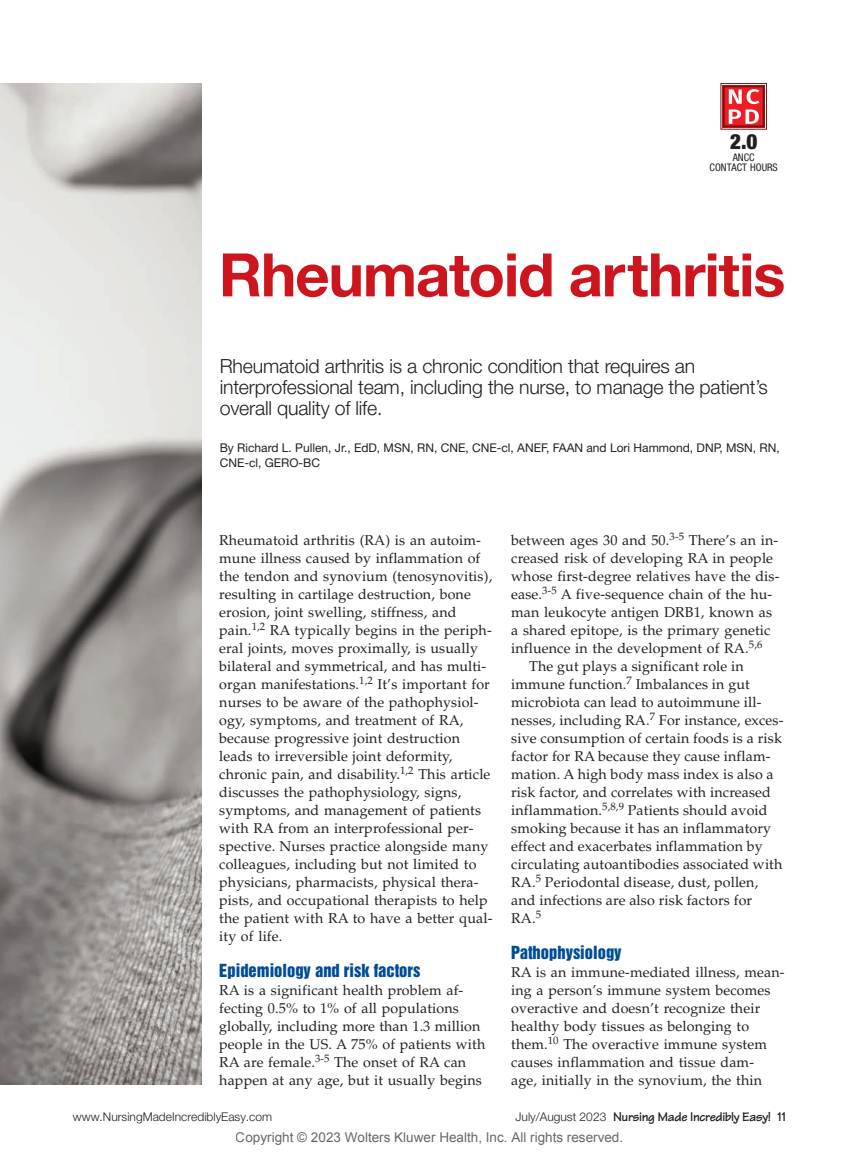
<style>
.page{position:relative;width:859px;height:1156px;background:#fff}
.page>*{position:absolute;margin:0;border:0;box-sizing:border-box;transform-origin:0 0}
.t1{font:700 60px "Helvetica Neue";letter-spacing:-.02em;color:#cd151d}
.t2{font:900 condensed 21px "Helvetica Neue";color:#231f20}
.t3{font:300 19.5px/21px "Helvetica Neue";letter-spacing:-.01em;color:#231f20}
.t4{font:16.5px "Helvetica Inserat Cyr Upright";color:#014d95}
.t5{font:14.25px/18px "Palatino LT Std";letter-spacing:.01em;color:#231f20}
.t6{font:13.5px "Arial";color:rgb(0 0 0/.6)}
.t7{font:700 13.5px "Tekton";letter-spacing:-.03em;color:#231f20}
.t8{font:12px/15px "Helvetica Neue";color:#231f20}
.t9{font:300 12px "Helvetica Neue";color:#231f20}
.t10{font:condensed 10.5px/10.5px "Helvetica Neue";color:#231f20;text-align:center}
.s1{font-family:"Helvetica Neue";font-weight:300;font-size:12px}
</style>
<div class="page">
<img style="left:0;top:83px;width:202px;height:1002px">
<svg style="left:720px;top:83px;width:47px;height:46px"></svg>
<h2 class="t2" style="left:730px;top:134px;width:29px">2.0</h2>
<p class="t10" style="left:709px;top:153px;width:70px">ANCC<br>CONTACT HOURS</p>
<h1 class="t1" style="left:219px;top:253px;width:568px">Rheumatoid arthritis</h1>
<h3 class="t3" style="left:220px;top:357px;width:549px">Rheumatoid arthritis is a chronic condition that requires an interprofessional team, including the nurse, to manage the patient’s overall quality of life.</h3>
<p class="t8" style="left:220px;top:441px;width:561px">By Richard L. Pullen, Jr., EdD, MSN, RN, CNE, CNE-cl, ANEF, FAAN and Lori Hammond, DNP, MSN, RN,<br>CNE-cl, GERO-BC</p>
<p class="t5" style="left:219px;top:533px;width:275px">Rheumatoid arthritis (RA) is an autoim&shy;mune illness caused by inflammation of the tendon and synovium (tenosynovitis), resulting in cartilage destruction, bone erosion, joint swelling, stiffness, and pain.<sup>1,2</sup> RA typically begins in the periph&shy;eral joints, moves proximally, is usually bilateral and symmetrical, and has multi&shy;organ manifestations.<sup>1,2</sup> It’s important for nurses to be aware of the pathophysiol&shy;ogy, symptoms, and treatment of RA, because progressive joint destruction leads to irreversible joint deformity, chronic pain, and disability.<sup>1,2</sup> This article discusses the pathophysiology, signs, symptoms, and management of patients with RA from an interprofessional per&shy;spective. Nurses practice alongside many colleagues, including but not limited to physicians, pharmacists, physical thera&shy;pists, and occupational therapists to help the patient with RA to have a better qual&shy;ity of life.</p>
<p class="t4" style="left:219px;top:963px;width:203px">Epidemiology and risk factors</p>
<p class="t5" style="left:219px;top:983px;width:267px">RA is a significant health problem af&shy;fecting 0.5% to 1% of all populations globally, including more than 1.3 million people in the US. A 75% of patients with RA are female.<sup>3-5</sup> The onset of RA can happen at any age, but it usually begins</p>
<p class="t5" style="left:511px;top:533px;width:268px">between ages 30 and 50.<sup>3-5</sup> There’s an in-</p>
<p class="t5" style="left:511px;top:551px;width:263px">creased risk of developing RA in people</p>
<p class="t5" style="left:511px;top:569px;width:270px">whose first-degree relatives have the dis-</p>
<p class="t5" style="left:511px;top:587px;width:263px">ease.<sup>3-5</sup> A five-sequence chain of the hu-</p>
<p class="t5" style="left:511px;top:605px;width:262px">man leukocyte antigen DRB1, known as</p>
<p class="t5" style="left:511px;top:623px;width:261px">a shared epitope, is the primary genetic</p>
<p class="t5" style="left:511px;top:641px;width:253px">influence in the development of RA.<sup>5,6</sup></p>
<p class="t5" style="left:529px;top:659px;width:216px">The gut plays a significant role in</p>
<p class="t5" style="left:511px;top:677px;width:240px">immune function.<sup>7</sup> Imbalances in gut</p>
<p class="t5" style="left:511px;top:695px;width:252px">microbiota can lead to autoimmune ill-</p>
<p class="t5" style="left:511px;top:713px;width:274px">nesses, including RA.<sup>7</sup> For instance, exces-</p>
<p class="t5" style="left:511px;top:731px;width:272px">sive consumption of certain foods is a risk</p>
<p class="t5" style="left:511px;top:749px;width:261px">factor for RA because they cause inflam-</p>
<p class="t5" style="left:511px;top:767px;width:264px">mation. A high body mass index is also a</p>
<p class="t5" style="left:511px;top:785px;width:261px">risk factor, and correlates with increased</p>
<p class="t5" style="left:511px;top:803px;width:258px">inflammation.<sup>5,8,9</sup> Patients should avoid</p>
<p class="t5" style="left:511px;top:821px;width:261px">smoking because it has an inflammatory</p>
<p class="t5" style="left:511px;top:839px;width:253px">effect and exacerbates inflammation by</p>
<p class="t5" style="left:511px;top:857px;width:273px">circulating autoantibodies associated with</p>
<p class="t5" style="left:511px;top:875px;width:248px">RA.<sup>5</sup> Periodontal disease, dust, pollen,</p>
<p class="t5" style="left:511px;top:893px;width:242px">and infections are also risk factors for</p>
<p class="t5" style="left:511px;top:911px;width:31px">RA.<sup>5</sup></p>
<p class="t4" style="left:511px;top:945px;width:112px">Pathophysiology</p>
<p class="t5" style="left:511px;top:965px;width:275px">RA is an immune-mediated illness, mean&shy;ing a person’s immune system becomes overactive and doesn’t recognize their healthy body tissues as belonging to them.<sup>10</sup> The overactive immune system causes inflammation and tissue dam-<br>age, initially in the synovium, the thin</p>
<p class="t9" style="left:73px;top:1112px;width:201px">www.NursingMadeIncrediblyEasy.com</p>
<p class="t7" style="left:515px;top:1112px;width:272px"><span class="s1">July/August 2023</span> Nursing Made Incredibly Easy! 11</p>
<p class="t6" style="left:236px;top:1128px;width:389px">Copyright © 2023 Wolters Kluwer Health, Inc. All rights reserved.</p>
</div>
